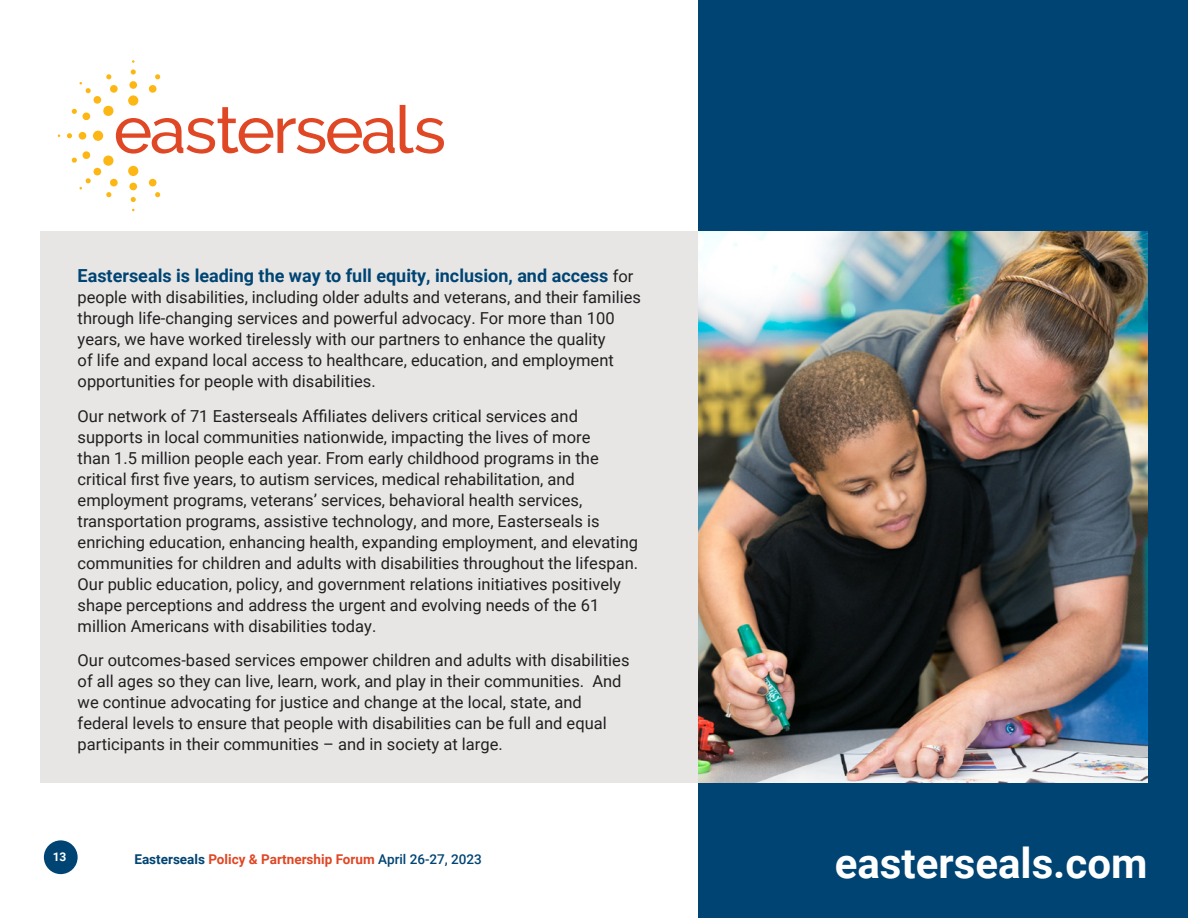
<style>
.page{position:relative;width:1188px;height:918px;background:#fff}
.page>*{position:absolute;margin:0;border:0;box-sizing:border-box;transform-origin:0 0}
.t1{font:700 42px "Roboto";color:#fff}
.t2{font:700 18px "Roboto";color:#004473}
.t3{font:16.5px/21px "Roboto";color:#231f20}
.t4{font:700 13.5px "Roboto";color:#e04725}
.t5{font:700 12px "Roboto";color:#fff}
.s1{font-weight:400;font-size:16.5px;color:#231f20}
.s2{color:#004473}
.s3{font-weight:500;color:#004473}
</style>
<div class="page">
<div style="left:40px;top:231px;width:658px;height:551px;background:#e7e6e5"></div>
<div style="left:698px;top:0;width:490px;height:918px;background:#004473"></div>
<img style="left:698px;top:231px;width:450px;height:551px">
<svg style="left:67px;top:69px;width:377px;height:133px"></svg>
<div style="left:44px;top:840px;width:34px;height:34px;background:#004473;border-radius:50%"></div>
<p class="t2" style="left:78px;top:263px;width:557px">Easterseals is leading the way to full equity, inclusion, and access <span class="s1">for</span></p>
<p class="t3" style="left:78px;top:286px;width:565px">people with disabilities, including older adults and veterans, and their families through life-changing services and powerful advocacy. For more than 100 years, we have worked tirelessly with our partners to enhance the quality<br>of life and expand local access to healthcare, education, and employment opportunities for people with disabilities.</p>
<p class="t3" style="left:78px;top:405px;width:562px">Our network of 71 Easterseals Affiliates delivers critical services and supports in local communities nationwide, impacting the lives of more<br>than 1.5 million people each year. From early childhood programs in the critical first five years, to autism services, medical rehabilitation, and employment programs, veterans’ services, behavioral health services, transportation programs, assistive technology, and more, Easterseals is enriching education, enhancing health, expanding employment, and elevating communities for children and adults with disabilities throughout the lifespan.<br>Our public education, policy, and government relations initiatives positively shape perceptions and address the urgent and evolving needs of the 61 million Americans with disabilities today.</p>
<p class="t3" style="left:78px;top:649px;width:553px">Our outcomes-based services empower children and adults with disabilities of all ages so they can live, learn, work, and play in their communities. And we continue advocating for justice and change at the local, state, and federal levels to ensure that people with disabilities can be full and equal participants in their communities – and in society at large.</p>
<p class="t5" style="left:53px;top:849px;width:15px">13</p>
<p class="t4" style="left:134px;top:850px;width:349px"><span class="s2">Easterseals</span> Policy &amp; Partnership Forum <span class="s3">April 26-27, 2023</span></p>
<p class="t1" style="left:835px;top:833px;width:314px">easterseals.com</p>
</div>
